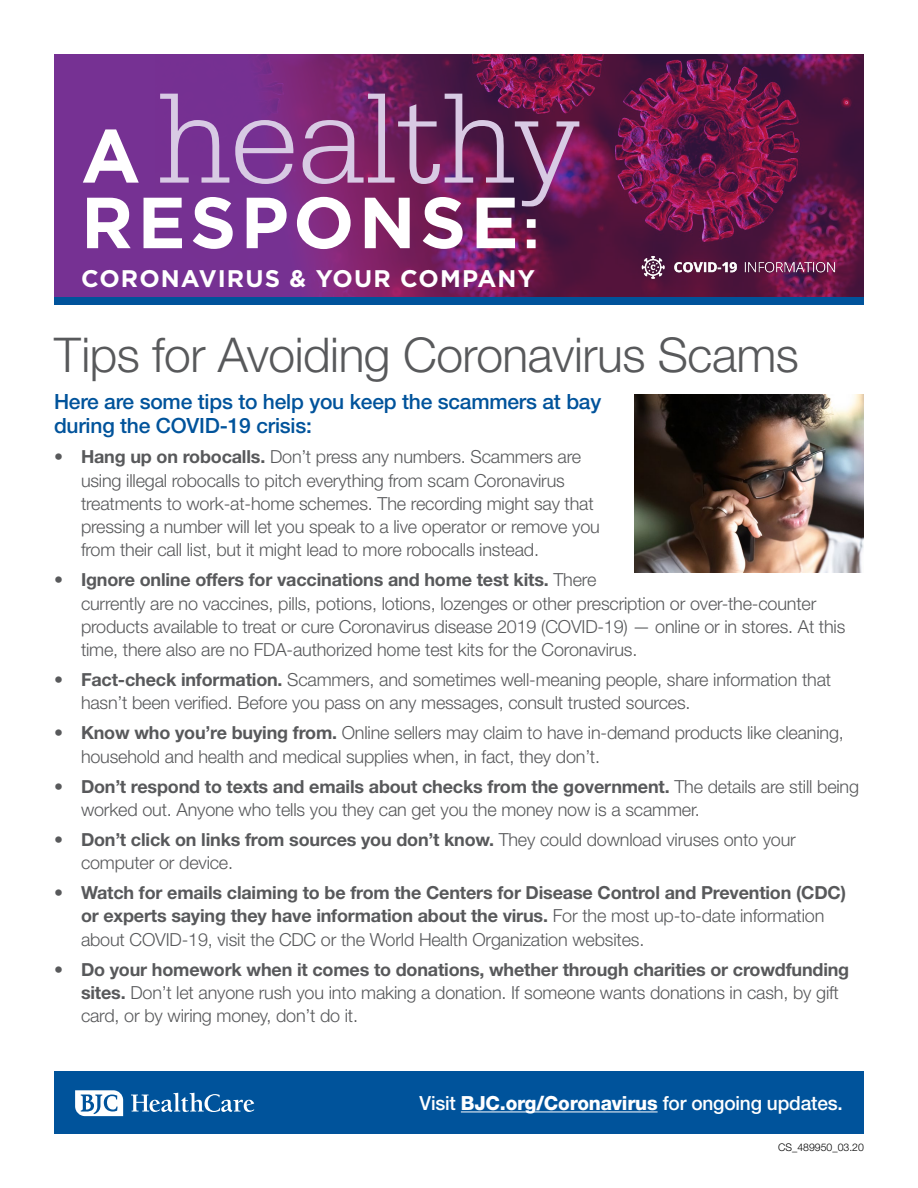
<style>
.page{position:relative;width:918px;height:1188px;background:#fff}
.page>*{position:absolute;margin:0;border:0;box-sizing:border-box;transform-origin:0 0}
.t1{font:300 136.05px "Serifa Std";color:#d8cae4}
.t2{font:700 72.15px "Gotham HTF";letter-spacing:.06em;color:#fff}
.t3{font:300 48px "Helvetica Neue LT Std";letter-spacing:-.01em;color:#58595b}
.t4{font:700 24px "Gotham HTF";letter-spacing:.045em;color:#fff}
.t5{font:500 21px/24px "Helvetica Neue LT Std";letter-spacing:-.01em;color:#00539b}
.t6{font:500 19.5px "Helvetica Neue LT Std";letter-spacing:-.01em;color:#fff}
.t7{font:300 18px/23.2px "Helvetica Neue LT Std";letter-spacing:-.01em;color:#58595b}
.t8{font:700 18px/23.2px "Helvetica Neue LT Std";letter-spacing:-.01em;color:#58595b}
.t9{font:300 10.5px "Helvetica Neue LT Std";color:#000}
.s1{font-family:"Gotham HTF";font-weight:700;font-size:75.45px;color:#fff}
.s2{font-size:54.15px}
.s3{font-weight:700}
.s4{font-weight:300}
.s5{font-weight:800}
</style>
<div class="page">
<div style="left:54px;top:1071px;width:810px;height:63px;background:#00539b"></div>
<svg style="left:131px;top:1093px;width:123px;height:19px"></svg>
<svg style="left:75px;top:1090px;width:48px;height:26px"></svg>
<hr style="left:461px;top:1111px;width:197px;height:1px;background:#fff">
<div style="left:54px;top:54px;width:810px;height:243px;background:#763193"></div>
<img style="left:260px;top:54px;width:604px;height:243px">
<div style="left:54px;top:297px;width:810px;height:7px;background:#00539b"></div>
<img style="left:623px;top:248px;width:234px;height:39px">
<img style="left:634px;top:394px;width:230px;height:178px">
<h1 class="t1" style="left:81px;top:62px;width:502px"><span class="s1">A</span> healthy</h1>
<h2 class="t2" style="left:81px;top:181px;width:460px">RESPONSE<span class="s2">:</span></h2>
<h3 class="t4" style="left:81px;top:265px;width:455px">CORONAVIRUS &amp; YOUR COMPANY</h3>
<h3 class="t3" style="left:54px;top:325px;width:747px">Tips for Avoiding Coronavirus Scams</h3>
<p class="t5" style="left:54px;top:390px;width:549px">Here are some tips to help you keep the scammers at bay during the COVID-19 crisis:</p>
<p class="t7" style="left:81px;top:445px;width:520px;text-indent:-27px"><span class="s3">• Hang up on robocalls.</span> Don’t press any numbers. Scammers are using illegal robocalls to pitch everything from scam Coronavirus treatments to work-at-home schemes. The recording might say that pressing a number will let you speak to a live operator or remove you from their call list, but it might lead to more robocalls instead.</p>
<p class="t7" style="left:81px;top:568px;width:766px;text-indent:-27px"><span class="s3">• Ignore online offers for vaccinations and home test kits.</span> There<br>currently are no vaccines, pills, potions, lotions, lozenges or other prescription or over-the-counter products available to treat or cure Coronavirus disease 2019 (COVID-19) — online or in stores. At this time, there also are no FDA-authorized home test kits for the Coronavirus.</p>
<p class="t7" style="left:81px;top:668px;width:752px;text-indent:-27px"><span class="s3">• Fact-check information.</span> Scammers, and sometimes well-meaning people, share information that hasn’t been verified. Before you pass on any messages, consult trusted sources.</p>
<p class="t7" style="left:81px;top:721px;width:764px;text-indent:-27px"><span class="s3">• Know who you’re buying from.</span> Online sellers may claim to have in-demand products like cleaning, household and health and medical supplies when, in fact, they don’t.</p>
<p class="t7" style="left:81px;top:774px;width:780px;text-indent:-27px"><span class="s3">• Don’t respond to texts and emails about checks from the government.</span> The details are still being worked out. Anyone who tells you they can get you the money now is a scammer.</p>
<p class="t7" style="left:81px;top:827px;width:716px;text-indent:-27px"><span class="s3">• Don’t click on links from sources you don’t know.</span> They could download viruses onto your computer or device.</p>
<p class="t8" style="left:81px;top:881px;width:767px;text-indent:-27px">• Watch for emails claiming to be from the Centers for Disease Control and Prevention (CDC) or experts saying they have information about the virus. <span class="s4">For the most up-to-date information about COVID-19, visit the CDC or the World Health Organization websites.</span></p>
<p class="t7" style="left:81px;top:957px;width:770px;text-indent:-27px"><span class="s3">• Do your homework when it comes to donations, whether through charities or crowdfunding sites.</span> Don’t let anyone rush you into making a donation. If someone wants donations in cash, by gift card, or by wiring money, don’t do it.</p>
<p class="t6" style="left:419px;top:1091px;width:425px">Visit <span class="s5">BJC.org/Coronavirus</span> for ongoing updates.</p>
<p class="t9" style="left:778px;top:1141px;width:87px">CS_489950_03.20</p>
</div>
